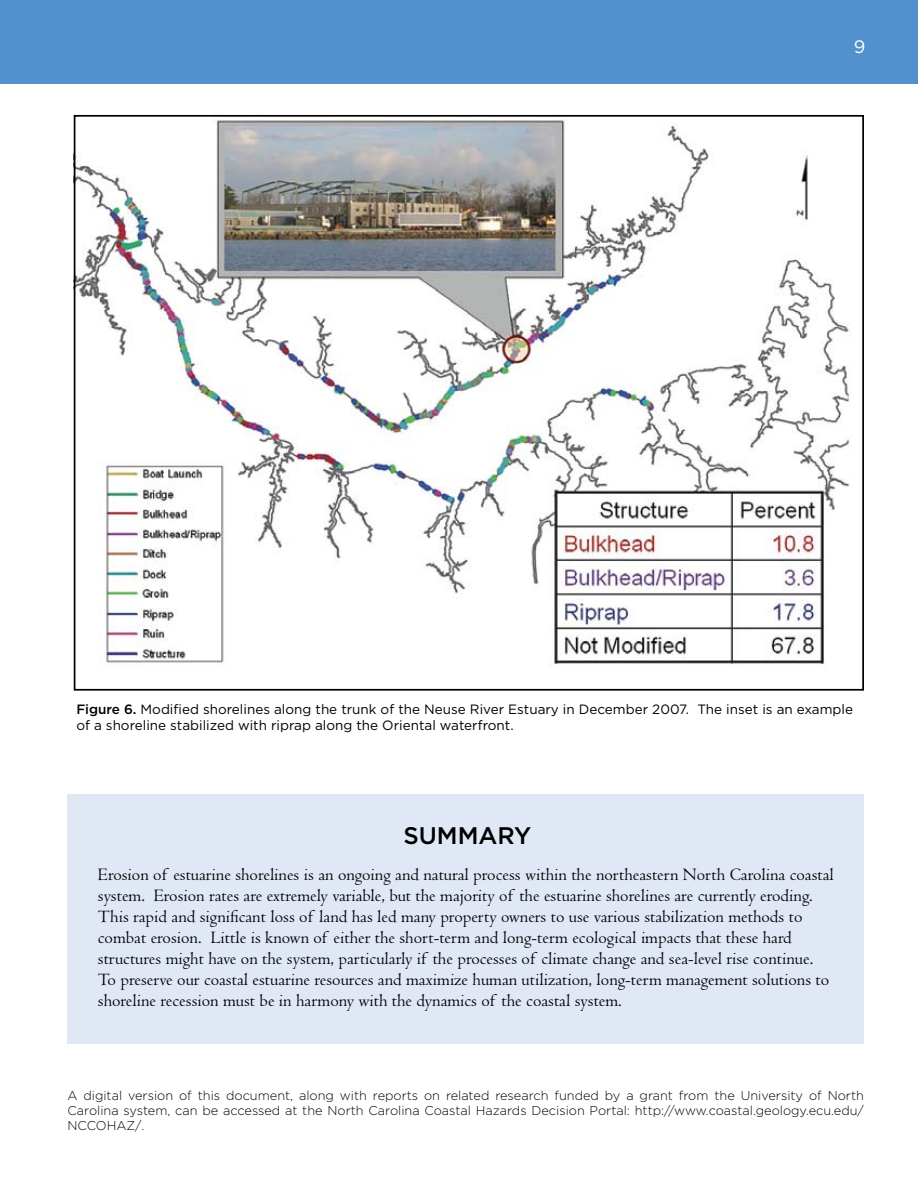
<style>
.page{position:relative;width:918px;height:1188px;background:#fff}
.page>*{position:absolute;margin:0;border:0;box-sizing:border-box;transform-origin:0 0}
.t1{font:500 24px "Gotham";color:#000}
.t2{font:18px/21px "Centaur MT Std";color:#000}
.t3{font:18px "Gotham";color:#fff}
.t4{font:13.5px/16.2px "Gotham";color:#000}
.t5{font:300 12.75px/15.3px "Gotham";color:#000;text-align:justify}
.s1{font-weight:500}
</style>
<div class="page">
<div style="left:0;top:0;width:918px;height:84px;background:#5191cd"></div>
<img style="left:77px;top:120px;width:775px;height:548px">
<div style="left:68px;top:794px;width:796px;height:250px;background:#e0e7f5"></div>
<p class="t3" style="left:854px;top:37px;width:13px">9</p>
<p class="t4" style="left:76px;top:701px;width:778px"><span class="s1">Figure 6.</span> Modified shorelines along the trunk of the Neuse River Estuary in December 2007. The inset is an example of a shoreline stabilized with riprap along the Oriental waterfront.</p>
<h1 class="t1" style="left:403px;top:822px;width:130px">SUMMARY</h1>
<p class="t2" style="left:98px;top:864px;width:737px">Erosion of estuarine shorelines is an ongoing and natural process within the northeastern North Carolina coastal system. Erosion rates are extremely variable, but the majority of the estuarine shorelines are currently eroding.<br>This rapid and significant loss of land has led many property owners to use various stabilization methods to combat erosion. Little is known of either the short-term and long-term ecological impacts that these hard structures might have on the system, particularly if the processes of climate change and sea-level rise continue.<br>To preserve our coastal estuarine resources and maximize human utilization, long-term management solutions to shoreline recession must be in harmony with the dynamics of the coastal system.</p>
<p class="t5" style="left:68px;top:1087px;width:798px">A digital version of this document, along with reports on related research funded by a grant from the University of North Carolina system, can be accessed at the North Carolina Coastal Hazards Decision Portal: http://www.coastal.geology.ecu.edu/ NCCOHAZ/.</p>
</div>
